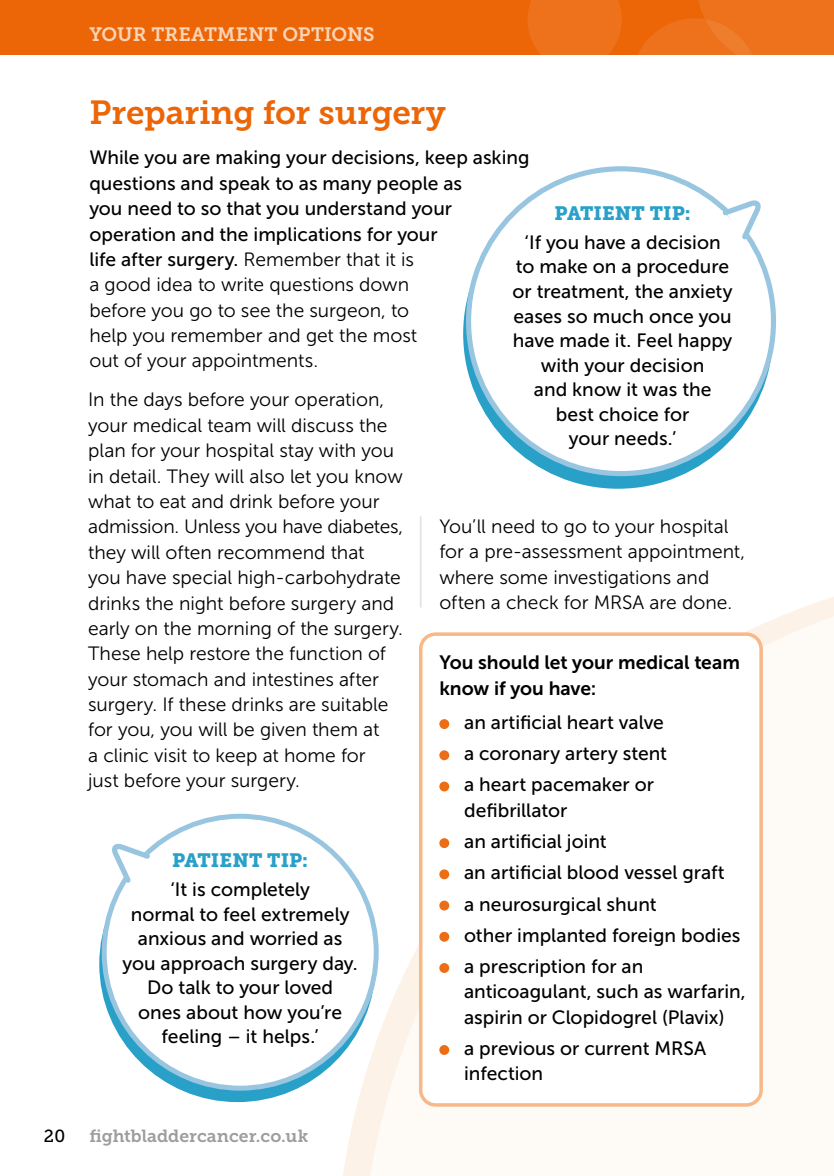
<style>
.page{position:relative;width:834px;height:1176px;background:#fff}
.page>*{position:absolute;margin:0;border:0;box-sizing:border-box;transform-origin:0 0}
.t1{font:33.25px "Museo Slab 700";letter-spacing:-.005em;color:#ec6608}
.t2{font:19.25px/24.5px "Museo Sans 500";color:#000}
.t3{font:19.25px/25.4px "Museo Sans 300";letter-spacing:-.005em;color:#000}
.t4{font:19.25px/25.4px "Museo Sans 700";color:#000}
.t5{font:19.25px "Museo Slab 900";letter-spacing:.005em;color:#29a0c8}
.t6{font:19.25px "Museo Slab 700";color:#fcd5b7}
.t7{font:17.5px "Museo Slab 700";color:#9d9d9c}
.t8{font:17.5px "Museo Slab 500";color:#000}
.s1{font-family:"Museo Sans 300"}
</style>
<div class="page">
<svg style="left:361px;top:572px;width:472px;height:604px;fill:#fefaf6"></svg>
<svg style="left:99px;top:826px;width:276px;height:276px;background:#48aace"></svg>
<div style="left:104px;top:816px;width:272px;height:272px;background:#fff;border-radius:50%"></div>
<div style="left:0;top:0;width:833px;height:54px;background:#ec6608"></div>
<svg style="left:638px;top:0;width:195px;height:54px"></svg>
<div style="left:528px;top:0;width:93px;height:54px;background:#ed721b"></div>
<svg style="left:463px;top:179px;width:309px;height:310px;background:#49abce"></svg>
<div style="left:468px;top:169px;width:305px;height:304px;background:#fff;border-radius:50%"></div>
<hr style="left:420px;top:517px;width:1px;height:90px;background:#e3e3e3">
<div style="left:420px;top:634px;width:341px;height:471px;background:#fff;border-radius:15px"></div>
<div style="left:419px;top:632px;width:343px;height:474px;border:4px solid #f8b887;border-radius:15px"></div>
<svg style="left:439px;top:719px;width:10px;height:10px"></svg>
<svg style="left:439px;top:750px;width:10px;height:10px"></svg>
<svg style="left:439px;top:781px;width:10px;height:10px"></svg>
<svg style="left:439px;top:838px;width:10px;height:10px"></svg>
<svg style="left:439px;top:869px;width:10px;height:10px"></svg>
<svg style="left:439px;top:900px;width:10px;height:10px"></svg>
<div style="left:439px;top:932px;width:10px;height:9px;background:#ec6d14;border-radius:50%"></div>
<svg style="left:439px;top:963px;width:10px;height:10px"></svg>
<svg style="left:439px;top:1045px;width:10px;height:10px"></svg>
<svg style="left:112px;top:843px;width:42px;height:44px"></svg>
<svg style="left:718px;top:200px;width:43px;height:44px"></svg>
<p class="t6" style="left:89px;top:24px;width:287px">YOUR TREATMENT OPTIONS</p>
<h1 class="t1" style="left:89px;top:94px;width:358px">Preparing for surgery</h1>
<p class="t2" style="left:89px;top:145px;width:441px;line-height:25.4px">While you are making your decisions, keep asking questions and speak to as many people as<br>you need to so that you understand your operation and the implications for your<br>life after surgery. <span class="s1">Remember that it is</span></p>
<p class="t3" style="left:89px;top:272px;width:329px">a good idea to write questions down before you go to see the surgeon, to help you remember and get the most out of your appointments.</p>
<p class="t5" style="left:554px;top:202px;width:137px">PATIENT TIP:</p>
<p class="t2" style="left:512px;top:230px;width:222px;text-align:center">‘If you have a decision<br>to make on a procedure or treatment, the anxiety eases so much once you have made it. Feel happy with your decision<br>and know it was the best choice for<br>your needs.’</p>
<p class="t3" style="left:88px;top:387px;width:316px">In the days before your operation, your medical team will discuss the plan for your hospital stay with you in detail. They will also let you know what to eat and drink before your admission. Unless you have diabetes, they will often recommend that<br>you have special high-carbohydrate drinks the night before surgery and early on the morning of the surgery.<br>These help restore the function of your stomach and intestines after surgery. If these drinks are suitable for you, you will be given them at<br>a clinic visit to keep at home for<br>just before your surgery.</p>
<p class="t3" style="left:439px;top:514px;width:307px">You’ll need to go to your hospital for a pre-assessment appointment, where some investigations and often a check for MRSA are done.</p>
<p class="t4" style="left:439px;top:650px;width:302px">You should let your medical team know if you have:</p>
<p class="t2" style="left:464px;top:707px;width:204px;line-height:31.2px">an artificial heart valve a coronary artery stent a heart pacemaker or</p>
<p class="t2" style="left:464px;top:794px;width:278px;line-height:31.2px">defibrillator<br>an artificial joint<br>an artificial blood vessel graft<br>a neurosurgical shunt<br>other implanted foreign bodies a prescription for an</p>
<p class="t2" style="left:464px;top:979px;width:283px;line-height:25.4px">anticoagulant, such as warfarin, aspirin or Clopidogrel (Plavix)</p>
<p class="t2" style="left:464px;top:1035px;width:243px;line-height:25.4px">a previous or current MRSA infection</p>
<p class="t5" style="left:172px;top:848px;width:137px">PATIENT TIP:</p>
<p class="t2" style="left:122px;top:877px;width:237px;text-align:center">‘It is completely<br>normal to feel extremely anxious and worried as you approach surgery day.<br>Do talk to your loved<br>ones about how you’re feeling – it helps.’</p>
<p class="t8" style="left:44px;top:1126px;width:23px">20</p>
<p class="t7" style="left:89px;top:1126px;width:220px">fightbladdercancer.co.uk</p>
</div>
